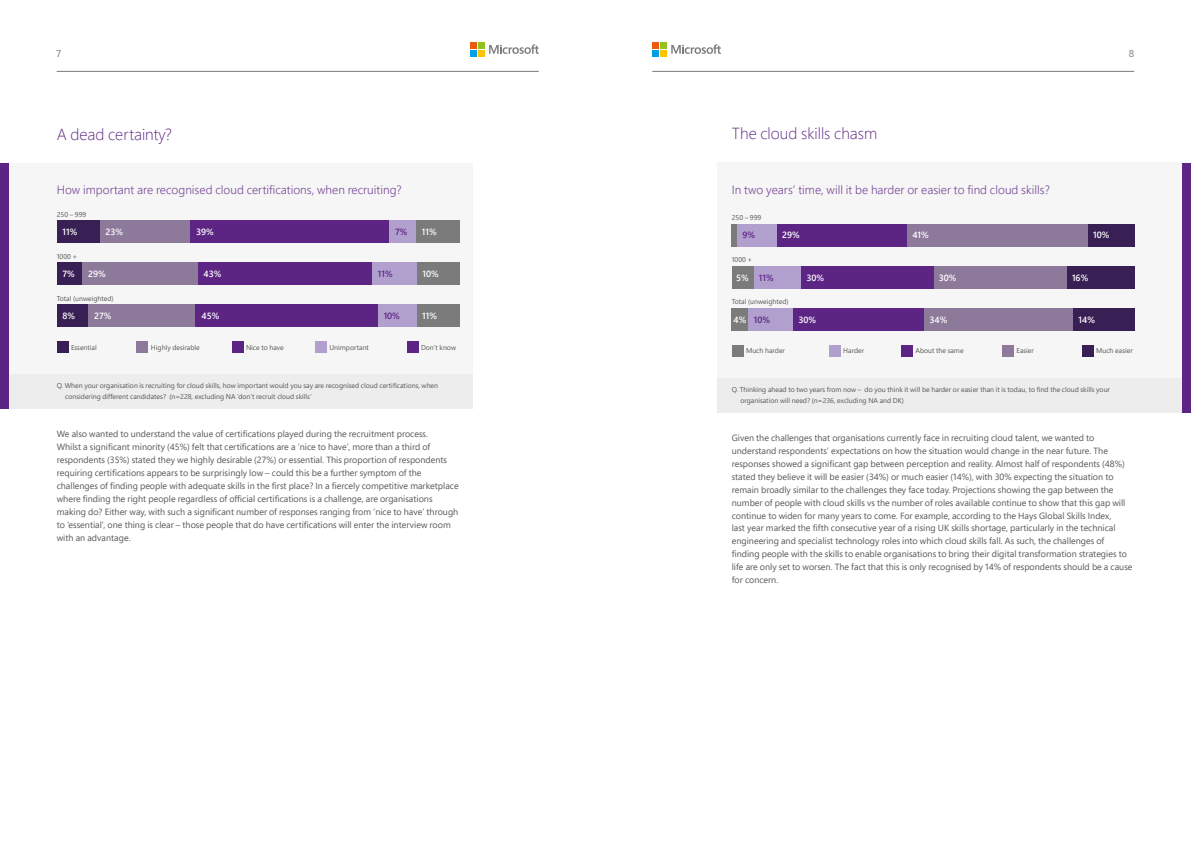
<style>
.page{position:relative;width:1191px;height:842px;background:#fff}
.page>*{position:absolute;margin:0;border:0;box-sizing:border-box;transform-origin:0 0}
.t1{font:300 16px "Segoe Pro";color:#5c2483}
.t2{font:300 12px "Segoe Pro";color:#794897}
.t3{font:600 10px "Segoe Pro";color:#999898}
.t4{font:9px/13px "Segoe Pro";color:#575756}
.t5{font:600 9px "Segoe Pro";color:#fff}
.t6{font:600 9px "Segoe Pro";color:#5c2483}
.t7{font:7px/11px "Segoe Pro";color:#575756}
</style>
<div class="page">
<div style="left:717px;top:163px;width:474px;height:232px;background:#f6f6f6"></div>
<div style="left:717px;top:378px;width:474px;height:34px;background:#ededed"></div>
<div style="left:1182px;top:163px;width:9px;height:249px;background:#5c2483"></div>
<div style="left:0;top:163px;width:473px;height:228px;background:#f6f6f6"></div>
<div style="left:0;top:374px;width:473px;height:35px;background:#ededed"></div>
<div style="left:0;top:163px;width:9px;height:245px;background:#5c2483"></div>
<hr style="left:652px;top:71px;width:482px;height:1px;background:#7c7b7b">
<hr style="left:57px;top:71px;width:482px;height:1px;background:#7c7b7b">
<svg style="left:489px;top:44px;width:50px;height:10px"></svg>
<div style="left:470px;top:42px;width:7px;height:7px;background:#ea5b0b"></div>
<div style="left:478px;top:42px;width:7px;height:7px;background:#95c11f"></div>
<div style="left:470px;top:50px;width:7px;height:7px;background:#009fe3"></div>
<div style="left:478px;top:50px;width:7px;height:7px;background:#fdc300"></div>
<svg style="left:671px;top:44px;width:50px;height:10px"></svg>
<div style="left:652px;top:42px;width:7px;height:7px;background:#ea5b0b"></div>
<div style="left:660px;top:42px;width:7px;height:7px;background:#95c11f"></div>
<div style="left:652px;top:50px;width:7px;height:7px;background:#009fe3"></div>
<div style="left:660px;top:50px;width:7px;height:7px;background:#fdc300"></div>
<div style="left:1087px;top:224px;width:47px;height:22px;background:#392054"></div>
<div style="left:906px;top:224px;width:181px;height:22px;background:#8d799a"></div>
<div style="left:776px;top:224px;width:130px;height:22px;background:#5c2483"></div>
<div style="left:737px;top:224px;width:39px;height:22px;background:#b1a0ce"></div>
<div style="left:732px;top:224px;width:5px;height:22px;background:#7c7b7b"></div>
<div style="left:1082px;top:345px;width:11px;height:11px;background:#392054"></div>
<div style="left:1002px;top:345px;width:11px;height:11px;background:#8d799a"></div>
<div style="left:901px;top:345px;width:11px;height:11px;background:#5c2483"></div>
<div style="left:829px;top:345px;width:11px;height:11px;background:#b1a0ce"></div>
<div style="left:732px;top:345px;width:11px;height:11px;background:#7c7b7b"></div>
<div style="left:1066px;top:266px;width:68px;height:23px;background:#392054"></div>
<div style="left:1072px;top:308px;width:62px;height:23px;background:#392054"></div>
<div style="left:933px;top:266px;width:133px;height:23px;background:#8d799a"></div>
<div style="left:924px;top:308px;width:148px;height:23px;background:#8d799a"></div>
<div style="left:801px;top:266px;width:132px;height:23px;background:#5c2483"></div>
<div style="left:792px;top:308px;width:132px;height:23px;background:#5c2483"></div>
<div style="left:753px;top:266px;width:48px;height:23px;background:#b1a0ce"></div>
<div style="left:748px;top:308px;width:44px;height:23px;background:#b1a0ce"></div>
<div style="left:732px;top:266px;width:21px;height:23px;background:#7c7b7b"></div>
<div style="left:731px;top:308px;width:17px;height:23px;background:#7c7b7b"></div>
<div style="left:57px;top:220px;width:43px;height:23px;background:#392054"></div>
<div style="left:57px;top:262px;width:25px;height:23px;background:#392054"></div>
<div style="left:57px;top:305px;width:31px;height:22px;background:#392054"></div>
<div style="left:100px;top:220px;width:90px;height:23px;background:#8d799a"></div>
<div style="left:82px;top:262px;width:116px;height:23px;background:#8d799a"></div>
<div style="left:88px;top:305px;width:108px;height:22px;background:#8d799a"></div>
<div style="left:190px;top:220px;width:199px;height:23px;background:#5c2483"></div>
<div style="left:198px;top:262px;width:174px;height:23px;background:#5c2483"></div>
<div style="left:196px;top:305px;width:182px;height:22px;background:#5c2483"></div>
<div style="left:389px;top:220px;width:27px;height:23px;background:#b1a0ce"></div>
<div style="left:372px;top:262px;width:45px;height:23px;background:#b1a0ce"></div>
<div style="left:378px;top:305px;width:38px;height:22px;background:#b1a0ce"></div>
<div style="left:416px;top:220px;width:43px;height:23px;background:#7c7b7b"></div>
<div style="left:417px;top:262px;width:42px;height:23px;background:#7c7b7b"></div>
<div style="left:416px;top:305px;width:43px;height:22px;background:#7c7b7b"></div>
<div style="left:57px;top:341px;width:11px;height:12px;background:#392054"></div>
<div style="left:137px;top:341px;width:11px;height:12px;background:#8d799a"></div>
<div style="left:232px;top:341px;width:11px;height:12px;background:#5c2483"></div>
<div style="left:407px;top:341px;width:11px;height:12px;background:#5c2483"></div>
<div style="left:315px;top:341px;width:12px;height:12px;background:#b1a0ce"></div>
<p class="t3" style="left:56px;top:46px;width:7px">7</p>
<p class="t3" style="left:1128px;top:46px;width:7px">8</p>
<h1 class="t1" style="left:57px;top:123px;width:117px">A dead certainty?</h1>
<h2 class="t2" style="left:57px;top:181px;width:346px">How important are recognised cloud certifications, when recruiting?</h2>
<p class="t7" style="left:57px;top:209px;width:31px">250 – 999</p>
<p class="t7" style="left:57px;top:250px;width:22px">1000 +</p>
<p class="t7" style="left:57px;top:292px;width:58px">Total (unweighted)</p>
<p class="t5" style="left:62px;top:226px;width:16px">11%</p>
<p class="t5" style="left:62px;top:268px;width:14px">7%</p>
<p class="t5" style="left:62px;top:310px;width:14px">8%</p>
<p class="t5" style="left:105px;top:226px;width:19px">23%</p>
<p class="t5" style="left:88px;top:268px;width:19px">29%</p>
<p class="t5" style="left:94px;top:310px;width:19px">27%</p>
<p class="t5" style="left:196px;top:226px;width:19px">39%</p>
<p class="t5" style="left:204px;top:268px;width:19px">43%</p>
<p class="t5" style="left:202px;top:310px;width:19px">45%</p>
<p class="t6" style="left:395px;top:226px;width:14px">7%</p>
<p class="t6" style="left:378px;top:268px;width:16px">11%</p>
<p class="t6" style="left:384px;top:310px;width:18px">10%</p>
<p class="t5" style="left:422px;top:226px;width:16px">11%</p>
<p class="t5" style="left:422px;top:268px;width:18px">10%</p>
<p class="t5" style="left:422px;top:310px;width:16px">11%</p>
<p class="t7" style="left:71px;top:341px;width:27px">Essential</p>
<p class="t7" style="left:151px;top:341px;width:50px">Highly desirable</p>
<p class="t7" style="left:246px;top:341px;width:39px">Nice to have</p>
<p class="t7" style="left:329px;top:341px;width:41px">Unimportant</p>
<p class="t7" style="left:421px;top:341px;width:37px">Don’t know</p>
<p class="t7" style="left:65px;top:380px;width:374px;text-indent:-9px">Q. When your organisation is recruiting for cloud skills, how important would you say are recognised cloud certifications, when considering different candidates? (n=228, excluding NA ‘don’t recruit cloud skills’</p>
<p class="t4" style="left:57px;top:427px;width:403px">We also wanted to understand the value of certifications played during the recruitment process.<br>Whilst a significant minority (45%) felt that certifications are a ‘nice to have’, more than a third of respondents (35%) stated they we highly desirable (27%) or essential. This proportion of respondents requiring certifications appears to be surprisingly low – could this be a further symptom of the challenges of finding people with adequate skills in the first place? In a fiercely competitive marketplace where finding the right people regardless of official certifications is a challenge, are organisations making do? Either way, with such a significant number of responses ranging from ‘nice to have’ through to ‘essential’, one thing is clear – those people that do have certifications will enter the interview room with an advantage.</p>
<h1 class="t1" style="left:732px;top:123px;width:147px">The cloud skills chasm</h1>
<h2 class="t2" style="left:732px;top:181px;width:320px">In two years’ time, will it be harder or easier to find cloud skills?</h2>
<p class="t7" style="left:732px;top:212px;width:31px">250 – 999</p>
<p class="t7" style="left:732px;top:254px;width:22px">1000 +</p>
<p class="t7" style="left:732px;top:296px;width:58px">Total (unweighted)</p>
<p class="t6" style="left:742px;top:229px;width:14px">9%</p>
<p class="t5" style="left:782px;top:229px;width:19px">29%</p>
<p class="t5" style="left:912px;top:229px;width:18px">41%</p>
<p class="t5" style="left:1093px;top:229px;width:18px">10%</p>
<p class="t5" style="left:1072px;top:271px;width:18px">16%</p>
<p class="t5" style="left:1078px;top:314px;width:18px">14%</p>
<p class="t5" style="left:736px;top:271px;width:14px">5%</p>
<p class="t5" style="left:806px;top:271px;width:19px">30%</p>
<p class="t5" style="left:733px;top:314px;width:14px">4%</p>
<p class="t5" style="left:798px;top:314px;width:19px">30%</p>
<p class="t5" style="left:938px;top:271px;width:19px">30%</p>
<p class="t5" style="left:929px;top:314px;width:19px">34%</p>
<p class="t6" style="left:759px;top:272px;width:16px">11%</p>
<p class="t6" style="left:753px;top:314px;width:18px">10%</p>
<p class="t7" style="left:746px;top:345px;width:41px">Much harder</p>
<p class="t7" style="left:843px;top:345px;width:22px">Harder</p>
<p class="t7" style="left:915px;top:345px;width:50px">About the same</p>
<p class="t7" style="left:1016px;top:345px;width:19px">Easier</p>
<p class="t7" style="left:1096px;top:345px;width:38px">Much easier</p>
<p class="t7" style="left:740px;top:384px;width:371px;text-indent:-9px">Q. Thinking ahead to two years from now – do you think it will be harder or easier than it is todau, to find the cloud skills your organisation will need? (n=236, excluding NA and DK)</p>
<p class="t4" style="left:731px;top:431px;width:402px">Given the challenges that organisations currently face in recruiting cloud talent, we wanted to understand respondents’ expectations on how the situation would change in the near future. The responses showed a significant gap between perception and reality. Almost half of respondents (48%) stated they believe it will be easier (34%) or much easier (14%), with 30% expecting the situation to remain broadly similar to the challenges they face today. Projections showing the gap between the number of people with cloud skills vs the number of roles available continue to show that this gap will continue to widen for many years to come. For example, according to the Hays Global Skills Index,<br>last year marked the fifth consecutive year of a rising UK skills shortage, particularly in the technical engineering and specialist technology roles into which cloud skills fall. As such, the challenges of finding people with the skills to enable organisations to bring their digital transformation strategies to life are only set to worsen. The fact that this is only recognised by 14% of respondents should be a cause for concern.</p>
</div>
